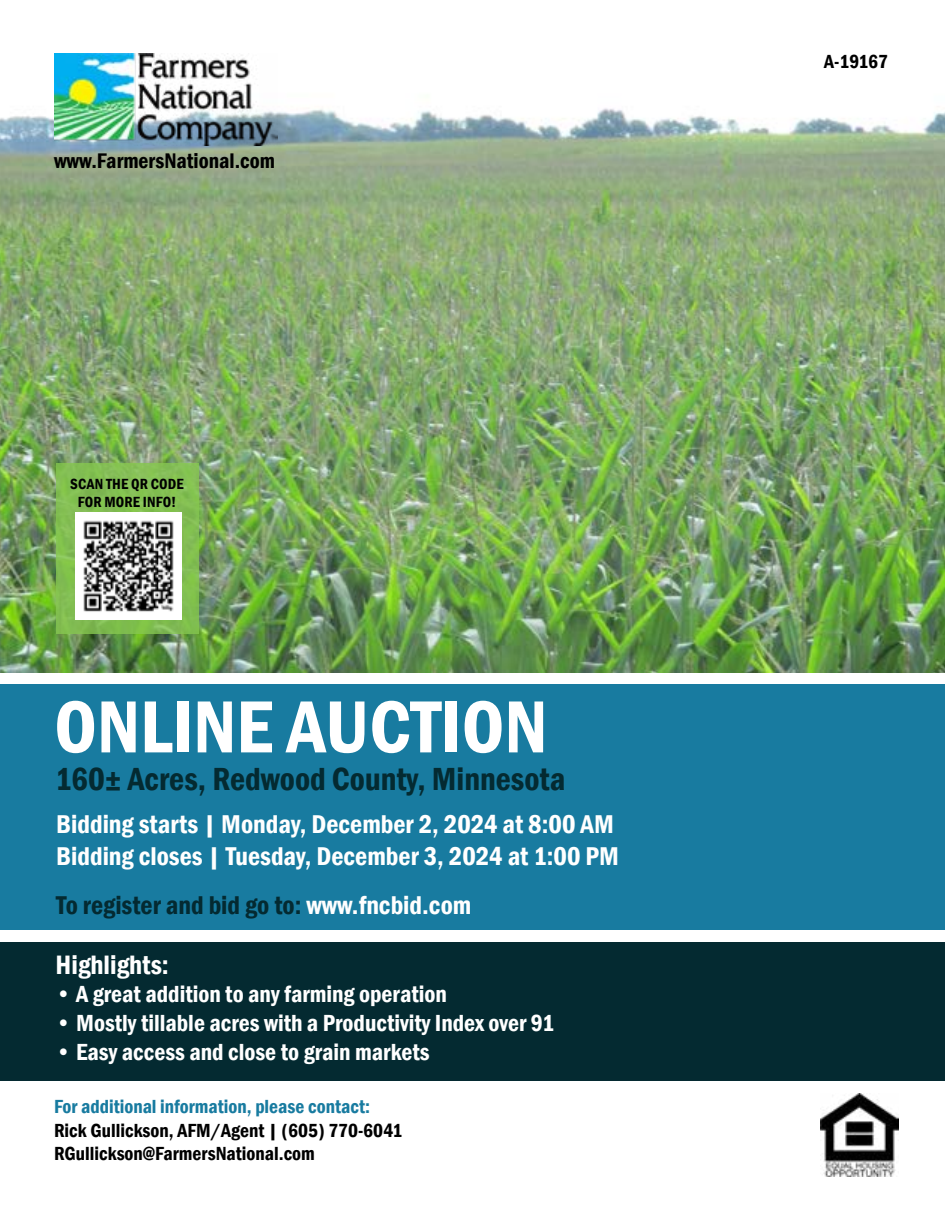
<style>
.page{position:relative;width:945px;height:1215px;background:#fff}
.page>*{position:absolute;margin:0;border:0;box-sizing:border-box;transform-origin:0 0}
.t1{font:600 condensed 76.35px "Franklin Gothic";color:#fff}
.t2{font:600 condensed 32.85px "Franklin Gothic";color:#042a31}
.t3{font:600 condensed 27.3px "Franklin Gothic";color:#fff}
.t4{font:600 condensed 26.4px/31.8px "Franklin Gothic";color:#fff}
.t5{font:600 condensed 26.4px "Franklin Gothic";color:#042a31}
.t6{font:600 condensed 24px "Franklin Gothic";color:#fff}
.t7{font:600 condensed 21.75px "Franklin Gothic";color:#000}
.t8{font:600 condensed 19.5px/23.4px "Franklin Gothic";color:#000}
.t9{font:600 condensed 19.5px "Franklin Gothic";color:#187ba0}
.t10{font:600 condensed 15.15px/18.1px "Franklin Gothic";letter-spacing:.01em;color:#000;text-align:center}
.s1{color:#fff}
</style>
<div class="page">
<div style="left:0;top:684px;width:945px;height:246px;background:#187ba0"></div>
<div style="left:0;top:942px;width:945px;height:139px;background:#042a31"></div>
<img style="left:0;top:53px;width:945px;height:619px">
<img style="left:54px;top:54px;width:223px;height:92px">
<div style="left:56px;top:464px;width:142px;height:170px;background:#82bf52"></div>
<img style="left:75px;top:513px;width:107px;height:106px">
<img style="left:820px;top:1093px;width:78px;height:84px">
<p class="t7" style="left:54px;top:147px;width:223px">www.FarmersNational.com</p>
<p class="t10" style="left:70px;top:475px;width:115px">SCAN THE QR CODE<br>FOR MORE INFO!</p>
<h1 class="t1" style="left:54px;top:676px;width:495px">ONLINE AUCTION</h1>
<h2 class="t2" style="left:55px;top:757px;width:512px">160± Acres, Redwood County, Minnesota</h2>
<p class="t4" style="left:56px;top:808px;width:564px">Bidding starts | Monday, December 2, 2024 at 8:00 AM<br>Bidding closes | Tuesday, December 3, 2024 at 1:00 PM</p>
<p class="t5" style="left:56px;top:888px;width:416px">To register and bid go to: <span class="s1">www.fncbid.com</span></p>
<p class="t3" style="left:56px;top:946px;width:115px">Highlights:</p>
<p class="t6" style="left:56px;top:978px;width:393px">• A great addition to any farming operation</p>
<p class="t6" style="left:56px;top:1007px;width:500px">• Mostly tillable acres with a Productivity Index over 91</p>
<p class="t6" style="left:56px;top:1036px;width:376px">• Easy access and close to grain markets</p>
<p class="t9" style="left:54px;top:1094px;width:318px">For additional information, please contact:</p>
<p class="t8" style="left:54px;top:1118px;width:350px">Rick Gullickson, AFM/Agent | (605) 770-6041<br>RGullickson@FarmersNational.com</p>
<p class="t8" style="left:824px;top:49px;width:65px">A-19167</p>
</div>
